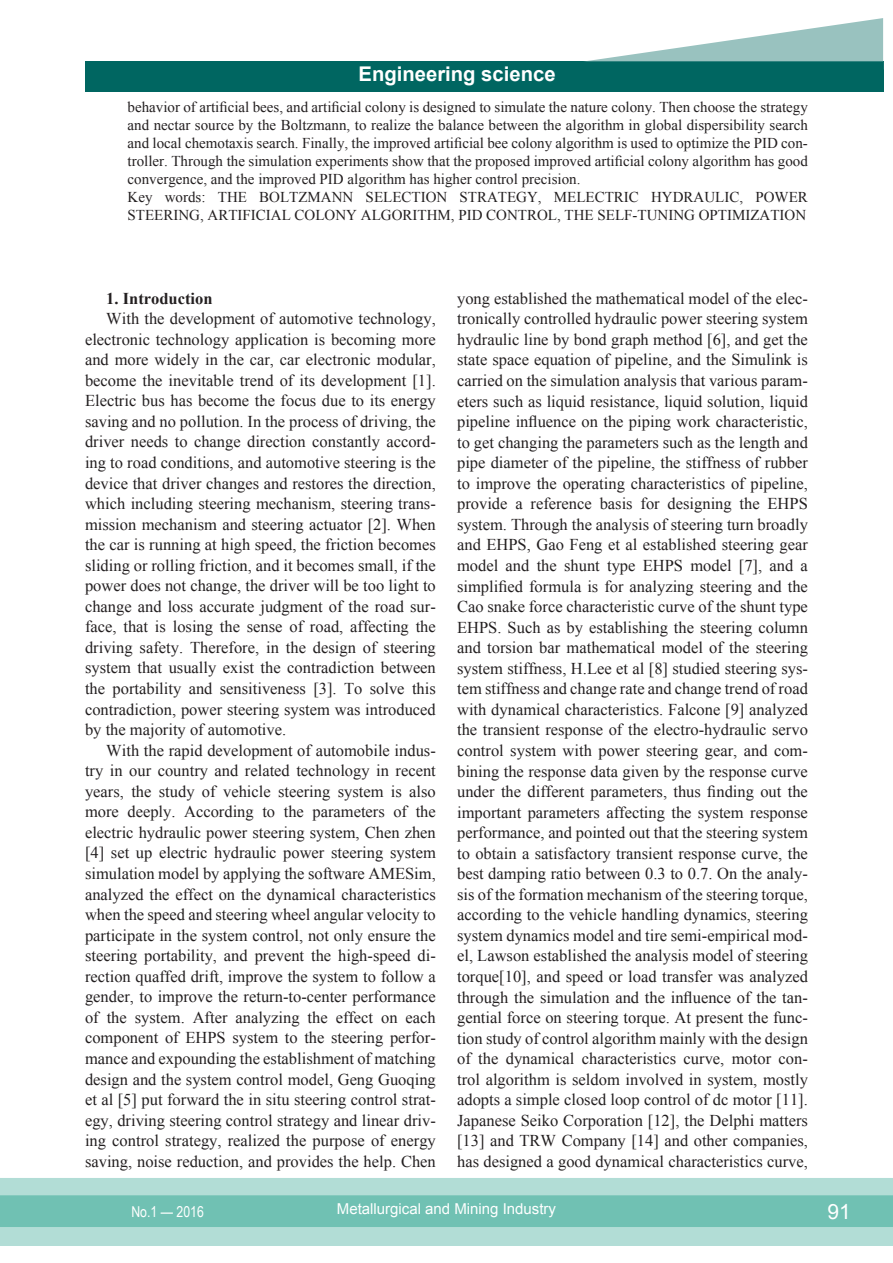
<style>
.page{position:relative;width:893px;height:1263px;background:#fff}
.page>*{position:absolute;margin:0;border:0;box-sizing:border-box;transform-origin:0 0}
.t1{font:21px "Arial";color:#fff}
.t2{font:700 20.25px "Arial";color:#fff}
.ОСНОВНОЙ{font:16.5px/20.5px "Times New Roman";color:#231f20;text-align:justify}
.ОСНОВНОЙ-2{font:700 16.5px "Times New Roman";color:#231f20}
.аннотация_ключ_слова{font:15px/18px "Times New Roman";color:#231f20;text-align:justify}
.t3{font:15px "Arial";color:#fff}
.t4{font:15px "Arial Narrow";color:#fff}
</style>
<div class="page">
<div style="left:0;top:1178px;width:893px;height:68px;background:#b2ddd6"></div>
<div style="left:0;top:1195px;width:893px;height:32px;background:#70c1b3;border:2px solid #70c1b3"></div>
<div style="left:85px;top:62px;width:798px;height:30px;background:#006661"></div>
<svg style="left:583px;top:18px;width:300px;height:44px"></svg>
<p class="t2" style="left:359px;top:61px;width:198px">Engineering science</p>
<p class="аннотация_ключ_слова" style="left:128px;top:98px;width:682px">behavior of artificial bees, and artificial colony is designed to simulate the nature colony. Then choose the strategy and nectar source by the Boltzmann, to realize the balance between the algorithm in global dispersibility search and local chemotaxis search. Finally, the improved artificial bee colony algorithm is used to optimize the PID con&shy;troller. Through the simulation experiments show that the proposed improved artificial colony algorithm has good convergence, and the improved PID algorithm has higher control precision.</p>
<p class="аннотация_ключ_слова" style="left:128px;top:188px;width:682px">Key words: THE BOLTZMANN SELECTION STRATEGY, MELECTRIC HYDRAULIC, POWER<br>STEERING, ARTIFICIAL COLONY ALGORITHM, PID CONTROL, THE SELF-TUNING OPTIMIZATION</p>
<p class="ОСНОВНОЙ-2" style="left:106px;top:287px;width:108px">1. Introduction</p>
<p class="ОСНОВНОЙ" style="left:85px;top:308px;width:352px;text-indent:21px">With the development of automotive technology, electronic technology application is becoming more and more widely in the car, car electronic modular, become the inevitable trend of its development [1].<br>Electric bus has become the focus due to its energy saving and no pollution. In the process of driving, the driver needs to change direction constantly accord&shy;ing to road conditions, and automotive steering is the device that driver changes and restores the direction, which including steering mechanism, steering trans&shy;mission mechanism and steering actuator [2]. When the car is running at high speed, the friction becomes sliding or rolling friction, and it becomes small, if the power does not change, the driver will be too light to change and loss accurate judgment of the road sur&shy;face, that is losing the sense of road, affecting the driving safety. Therefore, in the design of steering system that usually exist the contradiction between the portability and sensitiveness [3]. To solve this contradiction, power steering system was introduced by the majority of automotive.</p>
<p class="ОСНОВНОЙ" style="left:85px;top:740px;width:352px;text-indent:21px">With the rapid development of automobile indus&shy;try in our country and related technology in recent years, the study of vehicle steering system is also more deeply. According to the parameters of the electric hydraulic power steering system, Chen zhen [4] set up electric hydraulic power steering system simulation model by applying the software AMESim, analyzed the effect on the dynamical characteristics when the speed and steering wheel angular velocity to participate in the system control, not only ensure the steering portability, and prevent the high-speed di&shy;rection quaffed drift, improve the system to follow a gender, to improve the return-to-center performance of the system. After analyzing the effect on each component of EHPS system to the steering perfor&shy;mance and expounding the establishment of matching design and the system control model, Geng Guoqing et al [5] put forward the in situ steering control strat&shy;egy, driving steering control strategy and linear driv&shy;ing control strategy, realized the purpose of energy saving, noise reduction, and provides the help. Chen</p>
<p class="ОСНОВНОЙ" style="left:457px;top:288px;width:352px">yong established the mathematical model of the elec&shy;tronically controlled hydraulic power steering system hydraulic line by bond graph method [6], and get the state space equation of pipeline, and the Simulink is carried on the simulation analysis that various param&shy;eters such as liquid resistance, liquid solution, liquid pipeline influence on the piping work characteristic, to get changing the parameters such as the length and pipe diameter of the pipeline, the stiffness of rubber to improve the operating characteristics of pipeline, provide a reference basis for designing the EHPS system. Through the analysis of steering turn broadly and EHPS, Gao Feng et al established steering gear model and the shunt type EHPS model [7], and a simplified formula is for analyzing steering and the Cao snake force characteristic curve of the shunt type EHPS. Such as by establishing the steering column and torsion bar mathematical model of the steering system stiffness, H.Lee et al [8] studied steering sys&shy;tem stiffness and change rate and change trend of road with dynamical characteristics. Falcone [9] analyzed the transient response of the electro-hydraulic servo control system with power steering gear, and com&shy;bining the response data given by the response curve under the different parameters, thus finding out the important parameters affecting the system response performance, and pointed out that the steering system to obtain a satisfactory transient response curve, the best damping ratio between 0.3 to 0.7. On the analy&shy;sis of the formation mechanism of the steering torque, according to the vehicle handling dynamics, steering system dynamics model and tire semi-empirical mod&shy;el, Lawson established the analysis model of steering torque[10], and speed or load transfer was analyzed through the simulation and the influence of the tan&shy;gential force on steering torque. At present the func&shy;tion study of control algorithm mainly with the design of the dynamical characteristics curve, motor con&shy;trol algorithm is seldom involved in system, mostly adopts a simple closed loop control of dc motor [11].<br>Japanese Seiko Corporation [12], the Delphi matters [13] and TRW Company [14] and other companies, has designed a good dynamical characteristics curve,</p>
<p class="t4" style="left:131px;top:1200px;width:74px">No.1 — 2016</p>
<p class="t3" style="left:337px;top:1199px;width:221px">Metallurgical and Mining Industry</p>
<p class="t1" style="left:827px;top:1197px;width:25px">91</p>
</div>
